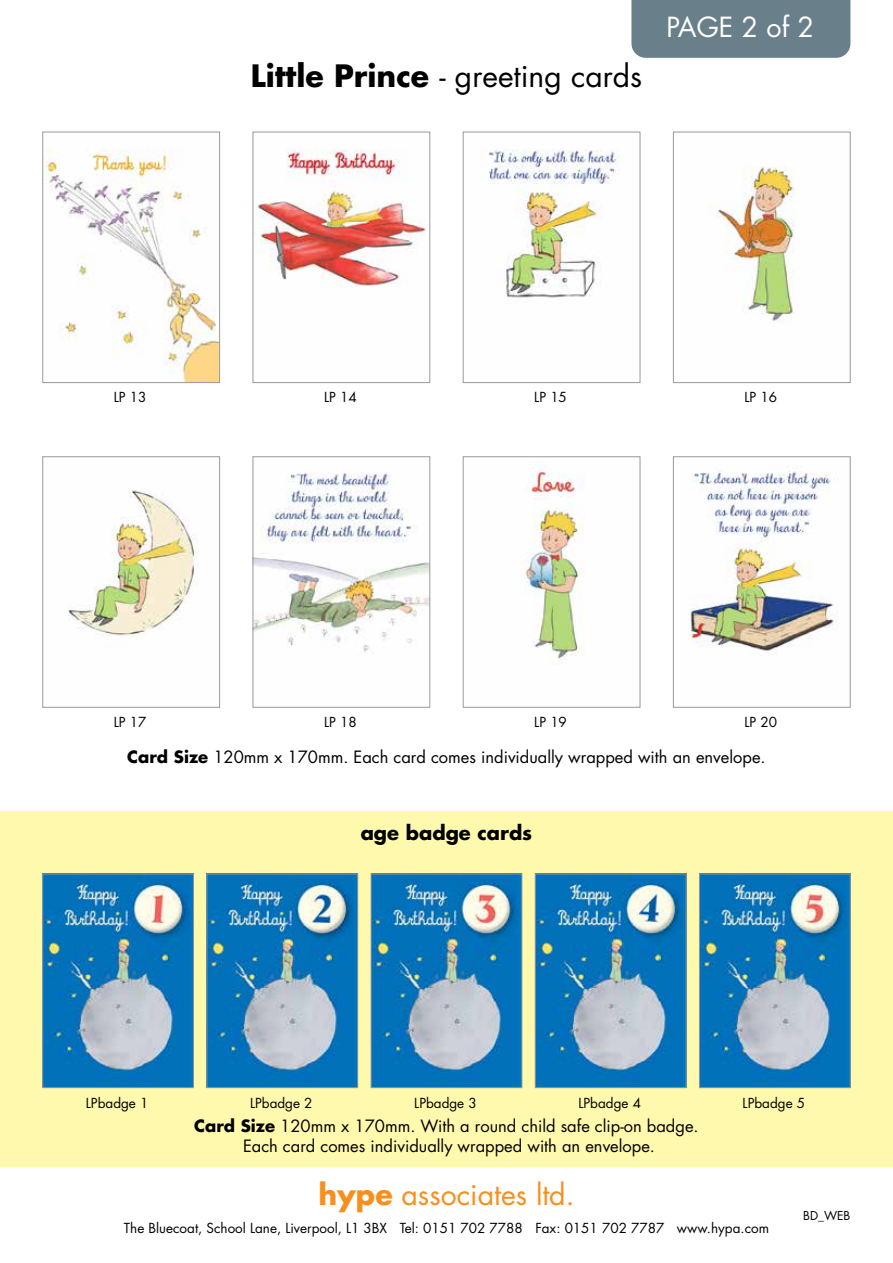
<style>
.page{position:relative;width:893px;height:1263px;background:#fff}
.page>*{position:absolute;margin:0;border:0;box-sizing:border-box;transform-origin:0 0}
.t1{font:30px "Futura Std";color:#000}
.t2{font:28.5px "Futura Std";color:#f78f1e}
.t3{font:27px "Futura Std";color:#fff}
.t4{font:700 19.5px "Futura Std";color:#000}
.t5{font:16.5px/19.8px "Futura Std";color:#000;text-align:center}
.t6{font:13.5px "Futura Std";color:#000}
.t7{font:12px "Futura Std";color:#000}
.s1{font-weight:700}
</style>
<div class="page">
<div style="left:0;top:811px;width:893px;height:355px;background:#fff9ae"></div>
<img style="left:45px;top:149px;width:173px;height:232px">
<div style="left:43px;top:132px;width:177px;height:251px;border:1px solid #97999c"></div>
<img style="left:68px;top:490px;width:130px;height:157px">
<div style="left:43px;top:456px;width:177px;height:251px;border:1px solid #97999c"></div>
<img style="left:709px;top:166px;width:86px;height:156px">
<div style="left:673px;top:132px;width:177px;height:251px;border:1px solid #97999c"></div>
<img style="left:690px;top:471px;width:148px;height:184px">
<div style="left:673px;top:456px;width:177px;height:251px;border:1px solid #97999c"></div>
<img style="left:257px;top:149px;width:169px;height:139px">
<div style="left:253px;top:132px;width:177px;height:251px;border:1px solid #97999c"></div>
<img style="left:255px;top:473px;width:173px;height:180px">
<div style="left:253px;top:456px;width:177px;height:251px;border:1px solid #97999c"></div>
<img style="left:489px;top:149px;width:130px;height:149px">
<div style="left:463px;top:132px;width:177px;height:251px;border:1px solid #97999c"></div>
<img style="left:524px;top:464px;width:61px;height:199px">
<div style="left:463px;top:456px;width:177px;height:251px;border:1px solid #97999c"></div>
<img style="left:537px;top:876px;width:147px;height:210px">
<div style="left:535px;top:874px;width:151px;height:214px;border:1px solid #97999c"></div>
<img style="left:701px;top:876px;width:147px;height:210px">
<div style="left:699px;top:874px;width:151px;height:214px;border:1px solid #97999c"></div>
<img style="left:209px;top:876px;width:147px;height:210px">
<div style="left:207px;top:874px;width:151px;height:214px;border:1px solid #97999c"></div>
<img style="left:45px;top:876px;width:147px;height:210px">
<div style="left:43px;top:874px;width:151px;height:214px;border:1px solid #97999c"></div>
<img style="left:373px;top:876px;width:147px;height:210px">
<div style="left:631px;top:0;width:219px;height:58px;background:#69808b"></div>
<h1 class="t1" style="left:251px;top:57px;width:393px"><span class="s1">Little Prince</span> - greeting cards</h1>
<h3 class="t3" style="left:666px;top:10px;width:149px">PAGE 2 of 2</h3>
<p class="t6" style="left:114px;top:389px;width:34px">LP 13</p>
<p class="t6" style="left:324px;top:389px;width:34px">LP 14</p>
<p class="t6" style="left:534px;top:389px;width:34px">LP 15</p>
<p class="t6" style="left:744px;top:389px;width:34px">LP 16</p>
<p class="t6" style="left:114px;top:713px;width:34px">LP 17</p>
<p class="t6" style="left:324px;top:713px;width:34px">LP 18</p>
<p class="t6" style="left:534px;top:713px;width:34px">LP 19</p>
<p class="t6" style="left:744px;top:713px;width:34px">LP 20</p>
<p class="t5" style="left:127px;top:747px;width:640px"><span class="s1">Card Size</span> 120mm x 170mm. Each card comes individually wrapped with an envelope.</p>
<p class="t4" style="left:361px;top:820px;width:173px">age badge cards</p>
<p class="t6" style="left:86px;top:1094px;width:64px">LPbadge 1</p>
<p class="t6" style="left:250px;top:1094px;width:64px">LPbadge 2</p>
<p class="t6" style="left:414px;top:1094px;width:64px">LPbadge 3</p>
<p class="t6" style="left:578px;top:1094px;width:64px">LPbadge 4</p>
<p class="t6" style="left:743px;top:1094px;width:64px">LPbadge 5</p>
<p class="t5" style="left:194px;top:1116px;width:506px"><span class="s1">Card Size</span> 120mm x 170mm. With a round child safe clip-on badge.<br>Each card comes individually wrapped with an envelope.</p>
<h2 class="t2" style="left:318px;top:1176px;width:258px"><span class="s1">hype</span> associates ltd.</h2>
<p class="t6" style="left:124px;top:1219px;width:647px">The Bluecoat, School Lane, Liverpool, L1 3BX Tel: 0151 702 7788 Fax: 0151 702 7787 www.hypa.com</p>
<p class="t7" style="left:803px;top:1208px;width:49px">BD_WEB</p>
</div>
